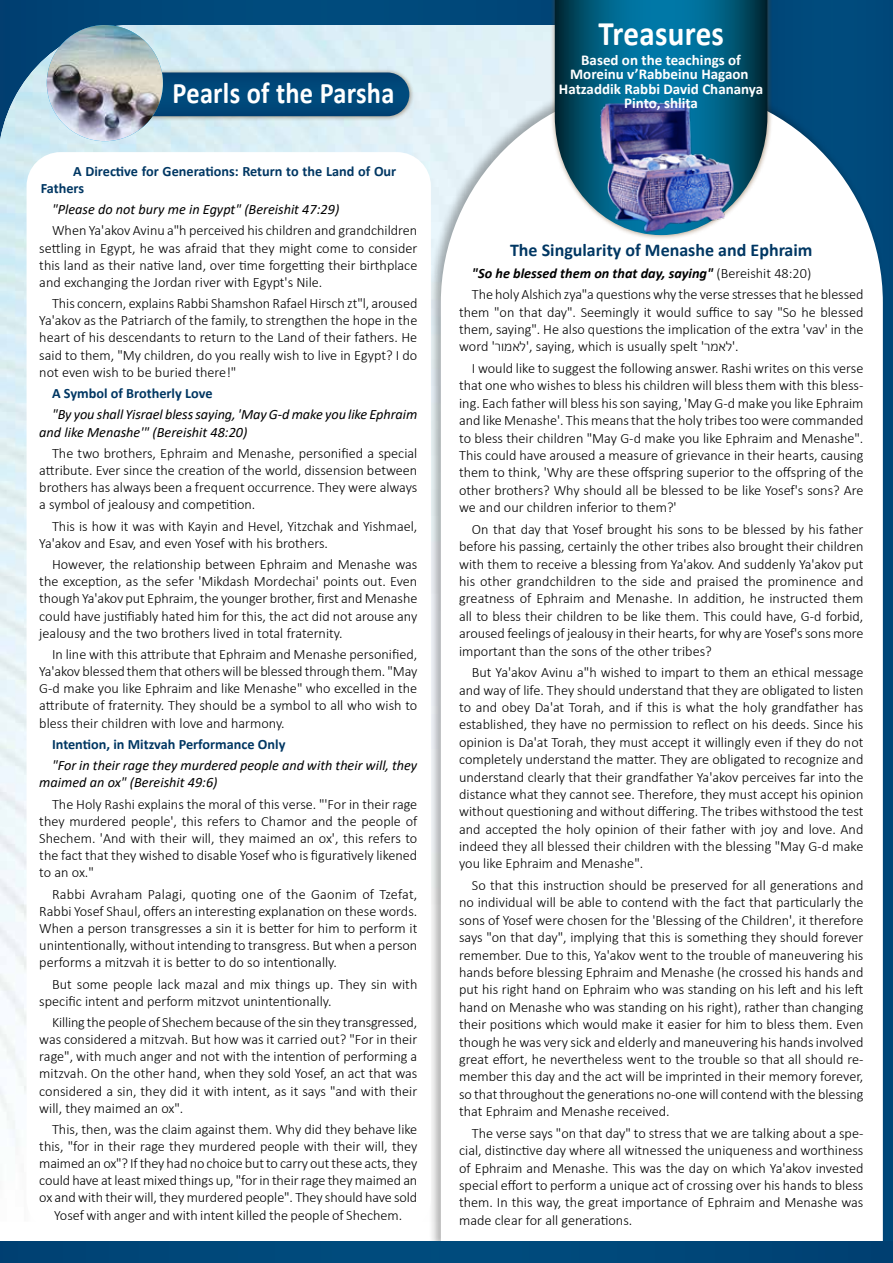
<style>
.page{position:relative;width:893px;height:1263px;background:#fff}
.page>*{position:absolute;margin:0;border:0;box-sizing:border-box;transform-origin:0 0}
.t1{font:700 34.5px "Calibri";letter-spacing:.01em;color:#fff;scale:.9 1}
.t2{font:700 30px "Calibri";letter-spacing:.01em;color:#fff;scale:.88 1}
.t3{font:700 18px "Calibri";color:#003763}
.t4{font:700 15px/14.2px "Calibri";color:#fff;text-align:center}
.t5{font:300 14.25px/17.4px "Calibri";color:#000;text-align:justify}
.t6{font:italic 14.25px/17.1px "Calibri";color:#000}
.t7{font:700 14.25px/17.1px "Calibri";color:#003763}
.s1{font-weight:700;font-style:italic}
</style>
<div class="page">
<div style="left:0;top:0;width:655px;height:184px;background:#00487a"></div>
<img style="left:0;top:25px;width:550px;height:1121px">
<div style="left:728px;top:0;width:165px;height:1263px;background:#004779"></div>
<div style="left:129px;top:68px;width:286px;height:53px;background:#683f13;opacity:.5"></div>
<svg style="left:153px;top:72px;width:256px;height:44px"></svg>
<div style="left:428px;top:73px;width:459px;height:1179px;background:#000;opacity:.31"></div>
<svg style="left:441px;top:86px;width:442px;height:1156px"></svg>
<div style="left:27px;top:152px;width:404px;height:1081px;background:#fff;border-radius:34px"></div>
<div style="left:0;top:1242px;width:893px;height:21px;background:#00487a"></div>
<img style="left:47px;top:25px;width:116px;height:116px;border-radius:58px">
<div style="left:550px;top:0;width:223px;height:241px;background:#683f13;opacity:.5"></div>
<svg style="left:555px;top:0;width:212px;height:103px;background:#005e80"></svg>
<img style="left:554px;top:103px;width:215px;height:140px">
<h2 class="t2" style="left:173px;top:72px;width:254px">Pearls of the Parsha</h2>
<p class="t7" style="left:41px;top:162px;width:357px;text-indent:32px">A Directive for Generations: Return to the Land of Our<br>Fathers</p>
<p class="t6" style="left:52px;top:200px;width:289px">"Please do not bury me in Egypt" (Bereishit 47:29)</p>
<p class="t5" style="left:39px;top:222px;width:380px;text-indent:13px">When Ya'akov Avinu a"h perceived his children and grandchildren settling in Egypt, he was afraid that they might come to consider this land as their native land, over time forgetting their birthplace and exchanging the Jordan river with Egypt's Nile.</p>
<p class="t5" style="left:39px;top:295px;width:380px;text-indent:13px">This concern, explains Rabbi Shamshon Rafael Hirsch zt"l, aroused Ya'akov as the Patriarch of the family, to strengthen the hope in the heart of his descendants to return to the Land of their fathers. He said to them, "My children, do you really wish to live in Egypt? I do not even wish to be buried there!"</p>
<p class="t7" style="left:52px;top:385px;width:162px">A Symbol of Brotherly Love</p>
<p class="t6" style="left:39px;top:405px;width:379px;text-indent:13px">"By you shall Yisrael bless saying, 'May G-d make you like Ephraim and like Menashe'" (Bereishit 48:20)</p>
<p class="t5" style="left:39px;top:444px;width:380px;text-indent:13px">The two brothers, Ephraim and Menashe, personified a special attribute. Ever since the creation of the world, dissension between brothers has always been a frequent occurrence. They were always a symbol of jealousy and competition.</p>
<p class="t5" style="left:39px;top:517px;width:380px;text-indent:13px">This is how it was with Kayin and Hevel, Yitzchak and Yishmael,<br>Ya'akov and Esav, and even Yosef with his brothers.</p>
<p class="t5" style="left:39px;top:556px;width:380px;text-indent:13px">However, the relationship between Ephraim and Menashe was the exception, as the sefer 'Mikdash Mordechai' points out. Even though Ya'akov put Ephraim, the younger brother, first and Menashe could have justifiably hated him for this, the act did not arouse any jealousy and the two brothers lived in total fraternity.</p>
<p class="t5" style="left:39px;top:646px;width:380px;text-indent:13px">In line with this attribute that Ephraim and Menashe personified, Ya'akov blessed them that others will be blessed through them. "May G-d make you like Ephraim and like Menashe" who excelled in the attribute of fraternity. They should be a symbol to all who wish to bless their children with love and harmony.</p>
<p class="t7" style="left:52px;top:735px;width:235px">Intention, in Mitzvah Performance Only</p>
<p class="t6" style="left:39px;top:756px;width:379px;text-indent:13px">"For in their rage they murdered people and with their will, they maimed an ox" (Bereishit 49:6)</p>
<p class="t5" style="left:39px;top:795px;width:380px;text-indent:13px">The Holy Rashi explains the moral of this verse. "'For in their rage they murdered people', this refers to Chamor and the people of Shechem. 'And with their will, they maimed an ox', this refers to the fact that they wished to disable Yosef who is figuratively likened to an ox."</p>
<p class="t5" style="left:39px;top:885px;width:380px;text-indent:13px">Rabbi Avraham Palagi, quoting one of the Gaonim of Tzefat, Rabbi Yosef Shaul, offers an interesting explanation on these words.<br>When a person transgresses a sin it is better for him to perform it unintentionally, without intending to transgress. But when a person performs a mitzvah it is better to do so intentionally.</p>
<p class="t5" style="left:39px;top:975px;width:380px;text-indent:13px">But some people lack mazal and mix things up. They sin with specific intent and perform mitzvot unintentionally.</p>
<p class="t5" style="left:39px;top:1013px;width:380px;text-indent:13px">Killing the people of Shechem because of the sin they transgressed, was considered a mitzvah. But how was it carried out? "For in their rage", with much anger and not with the intention of performing a mitzvah. On the other hand, when they sold Yosef, an act that was considered a sin, they did it with intent, as it says "and with their will, they maimed an ox".</p>
<p class="t5" style="left:52px;top:1120px;width:367px">This, then, was the claim against them. Why did they behave like</p>
<p class="t5" style="left:39px;top:1137px;width:380px">this, "for in their rage they murdered people with their will, they</p>
<p class="t5" style="left:39px;top:1155px;width:379px">maimed an ox"? If they had no choice but to carry out these acts, they</p>
<p class="t5" style="left:39px;top:1172px;width:380px">could have at least mixed things up, "for in their rage they maimed an</p>
<p class="t5" style="left:39px;top:1189px;width:380px">ox and with their will, they murdered people". They should have sold</p>
<p class="t5" style="left:54px;top:1206px;width:349px">Yosef with anger and with intent killed the people of Shechem.</p>
<h1 class="t1" style="left:598px;top:9px;width:141px">Treasures</h1>
<p class="t4" style="left:559px;top:53px;width:206px">Based on the teachings of<br>Moreinu v’Rabbeinu Hagaon<br>Hatzaddik Rabbi David Chananya<br>Pinto, shlita</p>
<p class="t3" style="left:510px;top:237px;width:304px">The Singularity of Menashe and Ephraim</p>
<p class="t5" style="left:472px;top:262px;width:393px;line-height:21.6px"><span class="s1">"So he blessed them on that day, saying"</span> (Bereishit 48:20)<br>The holy Alshich zya"a questions why the verse stresses that he blessed</p>
<p class="t5" style="left:459px;top:303px;width:406px">them "on that day". Seemingly it would suffice to say "So he blessed them, saying". He also questions the implication of the extra 'vav' in the word ' לאמו ר ', saying, which is usually spelt ' לאמר '.</p>
<p class="t5" style="left:459px;top:359px;width:406px;text-indent:13px">I would like to suggest the following answer. Rashi writes on this verse that one who wishes to bless his children will bless them with this bless&shy;ing. Each father will bless his son saying, 'May G-d make you like Ephraim and like Menashe'. This means that the holy tribes too were commanded to bless their children "May G-d make you like Ephraim and Menashe".<br>This could have aroused a measure of grievance in their hearts, causing them to think, 'Why are these offspring superior to the offspring of the other brothers? Why should all be blessed to be like Yosef's sons? Are we and our children inferior to them?'</p>
<p class="t5" style="left:459px;top:520px;width:406px;text-indent:13px">On that day that Yosef brought his sons to be blessed by his father before his passing, certainly the other tribes also brought their children with them to receive a blessing from Ya'akov. And suddenly Ya'akov put his other grandchildren to the side and praised the prominence and greatness of Ephraim and Menashe. In addition, he instructed them all to bless their children to be like them. This could have, G-d forbid, aroused feelings of jealousy in their hearts, for why are Yosef's sons more important than the sons of the other tribes?</p>
<p class="t5" style="left:459px;top:664px;width:406px;text-indent:13px">But Ya'akov Avinu a"h wished to impart to them an ethical message and way of life. They should understand that they are obligated to listen to and obey Da'at Torah, and if this is what the holy grandfather has established, they have no permission to reflect on his deeds. Since his opinion is Da'at Torah, they must accept it willingly even if they do not completely understand the matter. They are obligated to recognize and understand clearly that their grandfather Ya'akov perceives far into the distance what they cannot see. Therefore, they must accept his opinion without questioning and without differing. The tribes withstood the test and accepted the holy opinion of their father with joy and love. And indeed they all blessed their children with the blessing "May G-d make you like Ephraim and Menashe".</p>
<p class="t5" style="left:459px;top:876px;width:406px;text-indent:13px">So that this instruction should be preserved for all generations and no individual will be able to contend with the fact that particularly the sons of Yosef were chosen for the 'Blessing of the Children', it therefore says "on that day", implying that this is something they should forever remember. Due to this, Ya'akov went to the trouble of maneuvering his hands before blessing Ephraim and Menashe (he crossed his hands and put his right hand on Ephraim who was standing on his left and his left hand on Menashe who was standing on his right), rather than changing their positions which would make it easier for him to bless them. Even though he was very sick and elderly and maneuvering his hands involved great effort, he nevertheless went to the trouble so that all should re&shy;member this day and the act will be imprinted in their memory forever, so that throughout the generations no-one will contend with the blessing that Ephraim and Menashe received.</p>
<p class="t5" style="left:459px;top:1124px;width:406px;text-indent:13px">The verse says "on that day" to stress that we are talking about a spe&shy;cial, distinctive day where all witnessed the uniqueness and worthiness of Ephraim and Menashe. This was the day on which Ya'akov invested special effort to perform a unique act of crossing over his hands to bless them. In this way, the great importance of Ephraim and Menashe was made clear for all generations.</p>
</div>
